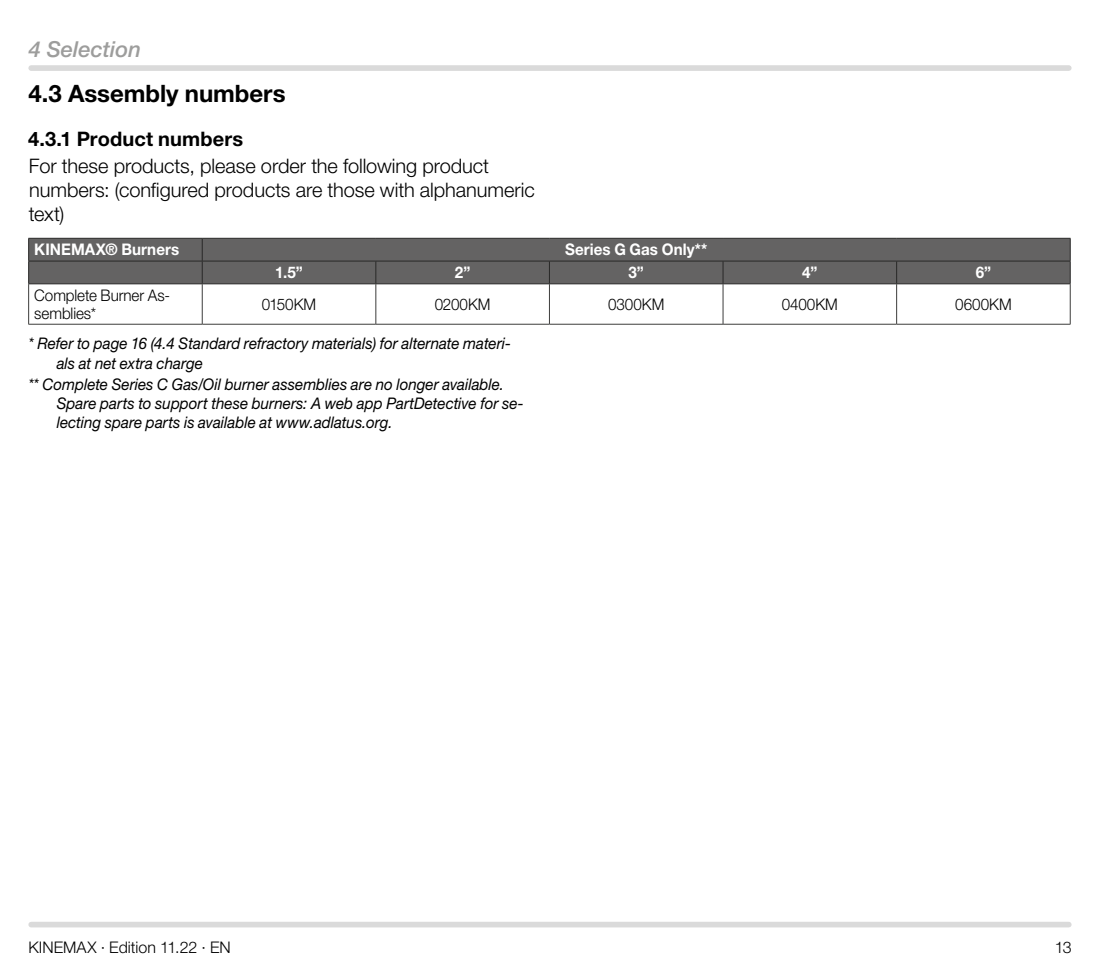
<style>
.page{position:relative;width:1100px;height:970px;background:#fff}
.page>*{position:absolute;margin:0;border:0;box-sizing:border-box;transform-origin:0 0}
.t1{font:700 24px "Helvetica Neue LT Pro";color:#000}
.t2{font:italic 500 22px "Helvetica Neue LT Pro";color:#9d9d9c}
.t3{font:300 20px/24px "Helvetica Neue LT Pro";letter-spacing:-.005em;color:#000}
.t4{font:700 20px "Helvetica Neue LT Pro";letter-spacing:.005em;color:#000}
.t5{font:italic 16px/19.2px "Helvetica Neue LT Pro";color:#000;scale:.95 1}
.t6{font:300 16px/17.6px "Helvetica Neue LT Pro";letter-spacing:-.005em;color:#000;scale:.95 1}
.t7{font:700 16px "Helvetica Neue LT Pro";letter-spacing:.005em;color:#fff;scale:.95 1}
.t8{font:300 16px "Helvetica Neue LT Pro";letter-spacing:-.005em;color:#000}
</style>
<div class="page">
<div style="left:31px;top:921px;width:1038px;height:6px;background:#dadada"></div>
<div style="left:31px;top:65px;width:1038px;height:6px;background:#dadada"></div>
<div style="left:29px;top:239px;width:1041px;height:44px;background:#646363"></div>
<hr style="left:28px;top:238px;width:174px;height:1px;background:#282827">
<hr style="left:202px;top:238px;width:174px;height:1px;background:#282827">
<hr style="left:376px;top:238px;width:173px;height:1px;background:#282827">
<hr style="left:549px;top:238px;width:174px;height:1px;background:#282827">
<hr style="left:723px;top:238px;width:174px;height:1px;background:#282827">
<hr style="left:897px;top:238px;width:173px;height:1px;background:#282827">
<hr style="left:28px;top:261px;width:174px;height:1px;background:#282827">
<svg style="left:28px;top:238px;width:1px;height:45px"></svg>
<hr style="left:202px;top:261px;width:174px;height:1px;background:#282827">
<svg style="left:202px;top:238px;width:1px;height:45px"></svg>
<hr style="left:376px;top:261px;width:173px;height:1px;background:#282827">
<svg style="left:375px;top:261px;width:1px;height:22px"></svg>
<hr style="left:549px;top:261px;width:174px;height:1px;background:#282827">
<svg style="left:549px;top:261px;width:1px;height:22px"></svg>
<hr style="left:723px;top:261px;width:174px;height:1px;background:#282827">
<svg style="left:723px;top:261px;width:1px;height:22px"></svg>
<hr style="left:897px;top:261px;width:173px;height:1px;background:#282827">
<svg style="left:896px;top:261px;width:1px;height:22px"></svg>
<svg style="left:1070px;top:238px;width:1px;height:45px"></svg>
<hr style="left:28px;top:283px;width:174px;height:1px;background:#282827">
<hr style="left:202px;top:283px;width:174px;height:1px;background:#282827">
<hr style="left:376px;top:283px;width:173px;height:1px;background:#282827">
<hr style="left:549px;top:283px;width:174px;height:1px;background:#282827">
<hr style="left:723px;top:283px;width:174px;height:1px;background:#282827">
<hr style="left:897px;top:283px;width:173px;height:1px;background:#282827">
<hr style="left:28px;top:284px;width:1px;height:40px;background:#3c3c3b">
<hr style="left:202px;top:284px;width:1px;height:40px;background:#3c3c3b">
<hr style="left:375px;top:284px;width:1px;height:40px;background:#3c3c3b">
<hr style="left:549px;top:284px;width:1px;height:40px;background:#3c3c3b">
<hr style="left:723px;top:284px;width:1px;height:40px;background:#3c3c3b">
<hr style="left:896px;top:284px;width:1px;height:40px;background:#3c3c3b">
<hr style="left:1070px;top:284px;width:1px;height:40px;background:#3c3c3b">
<hr style="left:28px;top:324px;width:174px;height:1px;background:#3c3c3b">
<hr style="left:202px;top:324px;width:174px;height:1px;background:#3c3c3b">
<hr style="left:376px;top:324px;width:173px;height:1px;background:#3c3c3b">
<hr style="left:549px;top:324px;width:174px;height:1px;background:#3c3c3b">
<hr style="left:723px;top:324px;width:174px;height:1px;background:#3c3c3b">
<hr style="left:897px;top:324px;width:173px;height:1px;background:#3c3c3b">
<h2 class="t2" style="left:28px;top:36px;width:114px">4 Selection</h2>
<h1 class="t1" style="left:28px;top:79px;width:259px">4.3 Assembly numbers</h1>
<p class="t4" style="left:28px;top:127px;width:217px">4.3.1 Product numbers</p>
<p class="t3" style="left:29px;top:153px;width:508px">For these products, please order the following product numbers: (configured products are those with alphanumeric text)</p>
<p class="t7" style="left:34px;top:240px;width:154px">KINEMAX® Burners</p>
<p class="t7" style="left:565px;top:240px;width:151px">Series G Gas Only**</p>
<p class="t7" style="left:275px;top:262px;width:31px">1.5”</p>
<p class="t7" style="left:455px;top:262px;width:18px">2”</p>
<p class="t7" style="left:628px;top:262px;width:18px">3”</p>
<p class="t7" style="left:802px;top:262px;width:18px">4”</p>
<p class="t7" style="left:976px;top:262px;width:18px">6”</p>
<p class="t6" style="left:34px;top:286px;width:144px">Complete Burner As&shy;semblies*</p>
<p class="t6" style="left:262px;top:295px;width:59px">0150KM</p>
<p class="t6" style="left:435px;top:295px;width:60px">0200KM</p>
<p class="t6" style="left:608px;top:295px;width:61px">0300KM</p>
<p class="t6" style="left:782px;top:295px;width:61px">0400KM</p>
<p class="t6" style="left:955px;top:295px;width:61px">0600KM</p>
<p class="t5" style="left:57px;top:334px;width:480px;text-indent:-28px">* Refer to page 16 (4.4 Standard refractory materials) for alternate materi&shy;als at net extra charge</p>
<p class="t5" style="left:57px;top:374px;width:493px;text-indent:-28px">** Complete Series C Gas/Oil burner assemblies are no longer available.<br>Spare parts to support these burners: A web app PartDetective for se&shy;lecting spare parts is available at www.adlatus.org.</p>
<p class="t8" style="left:28px;top:937px;width:204px">KINEMAX · Edition 11.22 · EN</p>
<p class="t8" style="left:1055px;top:937px;width:18px">13</p>
</div>
